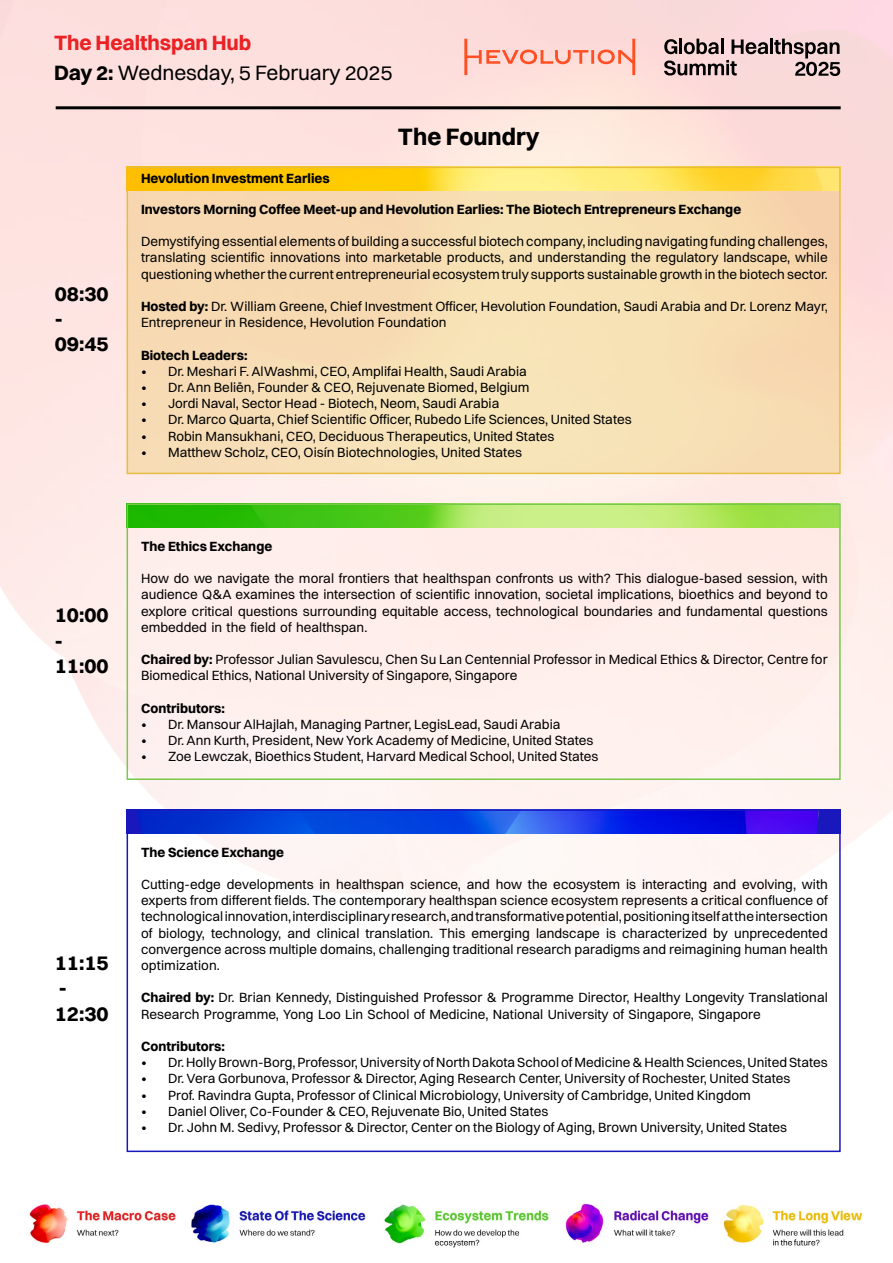
<style>
.page{position:relative;width:893px;height:1263px;background:#fff}
.page>*{position:absolute;margin:0;border:0;box-sizing:border-box;transform-origin:0 0}
.t1{font:700 24px "Switzer";color:#000}
.t2{font:21px/30px "Switzer";letter-spacing:-.005em;color:#000}
.t3{font:700 21px/25.2px "Switzer";color:#000}
.t4{font:13.5px/16.2px "Switzer";color:#000;text-align:justify}
.t5{font:700 13.5px "Switzer";color:#000}
.s1{font-weight:700;color:#eb2225}
.s2{font-weight:700}
</style>
<div class="page">
<img style="left:0;top:0;width:893px;height:963px">
<div style="left:127px;top:167px;width:713px;height:307px;background:#f7ddb3"></div>
<svg style="left:464px;top:39px;width:171px;height:36px;background:#fdc4bb"></svg>
<svg style="left:664px;top:60px;width:73px;height:16px"></svg>
<hr style="left:770px;top:39px;width:3px;height:15px;background:#000">
<hr style="left:731px;top:39px;width:3px;height:15px;background:#000">
<hr style="left:741px;top:39px;width:3px;height:15px;background:#000">
<svg style="left:734px;top:42px;width:34px;height:12px"></svg>
<svg style="left:684px;top:39px;width:39px;height:15px"></svg>
<hr style="left:679px;top:39px;width:3px;height:15px;background:#000">
<svg style="left:664px;top:39px;width:13px;height:15px"></svg>
<svg style="left:774px;top:39px;width:66px;height:37px;background:#ab9595"></svg>
<img style="left:27px;top:1203px;width:836px;height:45px">
<hr style="left:56px;top:106px;width:785px;height:3px;background:#000">
<img style="left:130px;top:506px;width:708px;height:22px">
<div style="left:127px;top:503px;width:714px;height:277px;border:2px solid #78c849"></div>
<img style="left:130px;top:812px;width:708px;height:21px">
<div style="left:127px;top:809px;width:714px;height:343px;border:2px solid #1918bc"></div>
<img style="left:130px;top:170px;width:708px;height:21px">
<div style="left:127px;top:167px;width:714px;height:307px;border:2px solid #e7bd40"></div>
<h2 class="t2" style="left:54px;top:28px;width:340px"><span class="s1">The Healthspan Hub<br></span><span class="s2">Day 2:</span> Wednesday, 5 February 2025</h2>
<h2 class="t3" style="left:55px;top:281px;width:55px">08:30 -<br>09:45</h2>
<h2 class="t3" style="left:55px;top:602px;width:55px">10:00 -<br>11:00</h2>
<p class="t5" style="left:141px;top:170px;width:190px">Hevolution Investment Earlies</p>
<h1 class="t1" style="left:398px;top:122px;width:143px">The Foundry</h1>
<p class="t5" style="left:141px;top:201px;width:602px">Investors Morning Coffee Meet-up and Hevolution Earlies: The Biotech Entrepreneurs Exchange</p>
<p class="t4" style="left:141px;top:233px;width:688px">Demystifying essential elements of building a successful biotech company, including navigating funding challenges, translating scientific innovations into marketable products, and understanding the regulatory landscape, while questioning whether the current entrepreneurial ecosystem truly supports sustainable growth in the biotech sector.</p>
<p class="t4" style="left:141px;top:298px;width:688px"><span class="s2">Hosted by:</span> Dr. William Greene, Chief Investment Officer, Hevolution Foundation, Saudi Arabia and Dr. Lorenz Mayr,<br>Entrepreneur in Residence, Hevolution Foundation</p>
<p class="t5" style="left:141px;top:347px;width:108px">Biotech Leaders:</p>
<p class="t4" style="left:141px;top:363px;width:387px">• Dr. Meshari F. AlWashmi, CEO, Amplifai Health, Saudi Arabia</p>
<p class="t4" style="left:141px;top:379px;width:390px">• Dr. Ann Beliën, Founder &amp; CEO, Rejuvenate Biomed, Belgium</p>
<p class="t4" style="left:141px;top:395px;width:360px">• Jordi Naval, Sector Head - Biotech, Neom, Saudi Arabia</p>
<p class="t4" style="left:141px;top:411px;width:492px">• Dr. Marco Quarta, Chief Scientific Officer, Rubedo Life Sciences, United States</p>
<p class="t4" style="left:141px;top:428px;width:415px">• Robin Mansukhani, CEO, Deciduous Therapeutics, United States</p>
<p class="t4" style="left:141px;top:444px;width:382px">• Matthew Scholz, CEO, Oisín Biotechnologies, United States</p>
<p class="t5" style="left:141px;top:538px;width:133px">The Ethics Exchange</p>
<p class="t4" style="left:141px;top:570px;width:688px">How do we navigate the moral frontiers that healthspan confronts us with? This dialogue-based session, with audience Q&amp;A examines the intersection of scientific innovation, societal implications, bioethics and beyond to explore critical questions surrounding equitable access, technological boundaries and fundamental questions embedded in the field of healthspan.</p>
<p class="t4" style="left:141px;top:651px;width:688px"><span class="s2">Chaired by:</span> Professor Julian Savulescu, Chen Su Lan Centennial Professor in Medical Ethics &amp; Director, Centre for<br>Biomedical Ethics, National University of Singapore, Singapore</p>
<p class="t5" style="left:141px;top:700px;width:85px">Contributors:</p>
<p class="t4" style="left:141px;top:716px;width:421px">• Dr. Mansour AlHajlah, Managing Partner, LegisLead, Saudi Arabia</p>
<p class="t4" style="left:141px;top:732px;width:454px">• Dr. Ann Kurth, President, New York Academy of Medicine, United States</p>
<p class="t4" style="left:141px;top:748px;width:459px">• Zoe Lewczak, Bioethics Student, Harvard Medical School, United States</p>
<h2 class="t3" style="left:55px;top:950px;width:55px">11:15 -<br>12:30</h2>
<p class="t5" style="left:141px;top:843px;width:145px">The Science Exchange</p>
<p class="t4" style="left:141px;top:876px;width:688px">Cutting-edge developments in healthspan science, and how the ecosystem is interacting and evolving, with experts from different fields. The contemporary healthspan science ecosystem represents a critical confluence of technological innovation, interdisciplinary research, and transformative potential, positioning itself at the intersection of biology, technology, and clinical translation. This emerging landscape is characterized by unprecedented convergence across multiple domains, challenging traditional research paradigms and reimagining human health optimization.</p>
<p class="t4" style="left:141px;top:989px;width:688px"><span class="s2">Chaired by:</span> Dr. Brian Kennedy, Distinguished Professor &amp; Programme Director, Healthy Longevity Translational<br>Research Programme, Yong Loo Lin School of Medicine, National University of Singapore, Singapore</p>
<p class="t5" style="left:141px;top:1038px;width:85px">Contributors:</p>
<p class="t4" style="left:141px;top:1054px;width:688px">• Dr. Holly Brown-Borg, Professor, University of North Dakota School of Medicine &amp; Health Sciences, United States</p>
<p class="t4" style="left:141px;top:1070px;width:651px">• Dr. Vera Gorbunova, Professor &amp; Director, Aging Research Center, University of Rochester, United States</p>
<p class="t4" style="left:141px;top:1086px;width:611px">• Prof. Ravindra Gupta, Professor of Clinical Microbiology, University of Cambridge, United Kingdom</p>
<p class="t4" style="left:141px;top:1103px;width:409px">• Daniel Oliver, Co-Founder &amp; CEO, Rejuvenate Bio, United States</p>
<p class="t4" style="left:141px;top:1119px;width:648px">• Dr. John M. Sedivy, Professor &amp; Director, Center on the Biology of Aging, Brown University, United States</p>
</div>
